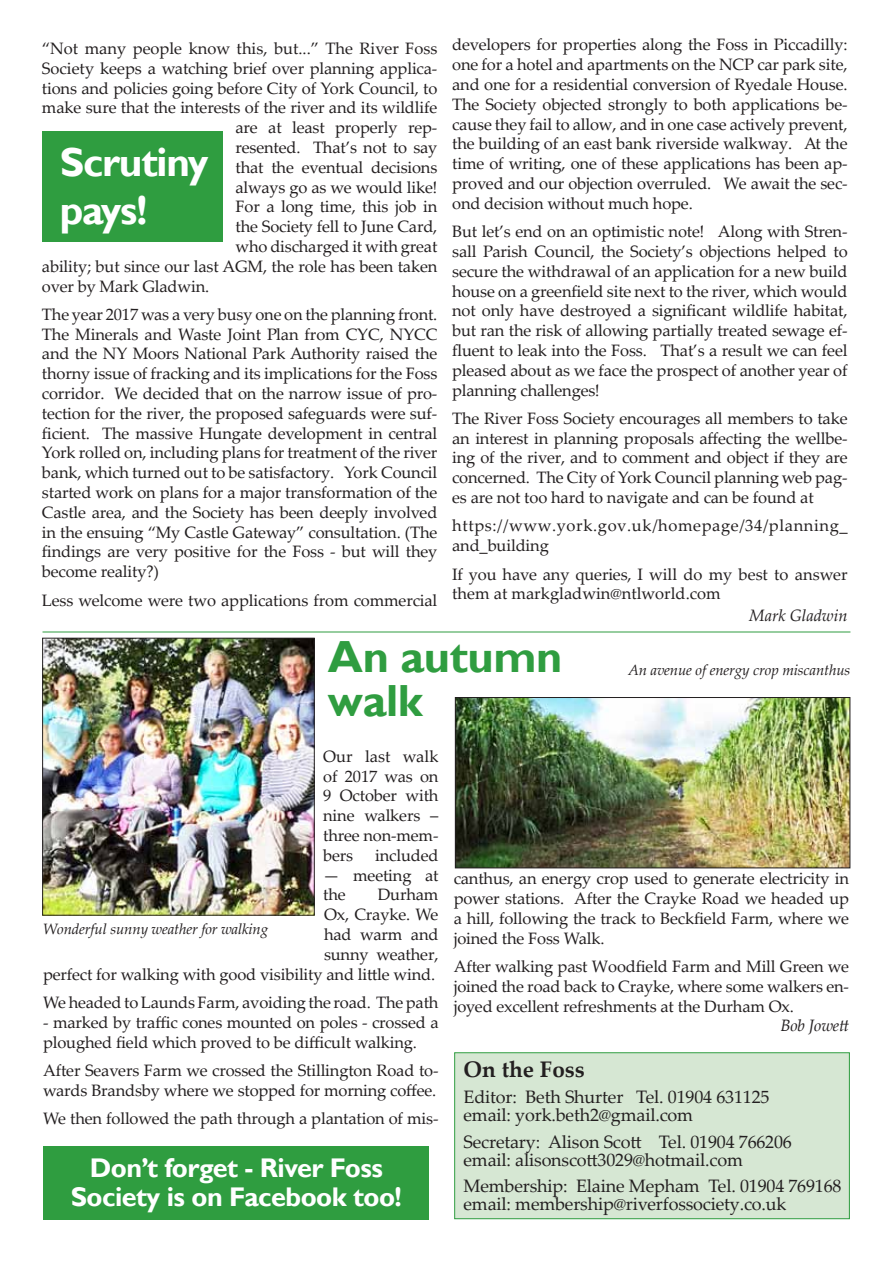
<style>
.page{position:relative;width:893px;height:1263px;background:#fff}
.page>*{position:absolute;margin:0;border:0;box-sizing:border-box;transform-origin:0 0}
.t1{font:700 45px/44.5px "Gill Sans";letter-spacing:-.01em;color:#2f9d40}
.t2{font:700 40.5px/48.6px "Gill Sans";letter-spacing:-.03em;color:#fff}
.t3{font:700 27px/28.5px "Gill Sans";letter-spacing:-.02em;color:#fff;text-align:center}
.t4{font:700 22.5px "Palatino Linotype";color:#231f20}
.t5{font:18px/18px "Palatino Linotype";letter-spacing:-.01em;color:#231f20}
.t6{font:16.5px/19.8px "Palatino Linotype";letter-spacing:-.01em;color:#231f20;text-align:justify}
.t7{font:16.5px/19.8px "Palatino Linotype";letter-spacing:.035em;color:#231f20}
.t8{font:italic 16.5px "Palatino Linotype";color:#231f20}
.t9{font:italic 15px "Palatino Linotype";letter-spacing:-.01em;color:#231f20}
</style>
<div class="page">
<div style="left:43px;top:131px;width:180px;height:111px;background:#2f9d40"></div>
<img style="left:44px;top:640px;width:269px;height:273px">
<div style="left:42px;top:638px;width:273px;height:277px;border:1px solid #231f20"></div>
<img style="left:457px;top:699px;width:391px;height:167px">
<div style="left:455px;top:697px;width:395px;height:171px;border:1px solid #231f20"></div>
<div style="left:455px;top:1053px;width:394px;height:166px;background:#d6e7d3"></div>
<div style="left:454px;top:1052px;width:396px;height:167px;border:1px solid #2f9d40"></div>
<hr style="left:43px;top:632px;width:807px;height:1px;background:#2f9d40">
<div style="left:44px;top:1146px;width:385px;height:74px;background:#2f9d40"></div>
<p class="t6" style="left:42px;top:38px;width:397px">“Not many people know this, but...” The River Foss</p>
<p class="t6" style="left:42px;top:58px;width:397px">Society keeps a watching brief over planning applica-</p>
<p class="t6" style="left:42px;top:77px;width:397px">tions and policies going before City of York Council, to</p>
<p class="t6" style="left:42px;top:97px;width:397px">make sure that the interests of the river and its wildlife</p>
<p class="t6" style="left:236px;top:117px;width:203px">are at least properly rep-</p>
<p class="t6" style="left:236px;top:137px;width:203px">resented. That’s not to say</p>
<p class="t6" style="left:236px;top:157px;width:203px">that the eventual decisions</p>
<p class="t6" style="left:236px;top:176px;width:203px">always go as we would like!</p>
<p class="t6" style="left:236px;top:196px;width:203px">For a long time, this job in</p>
<p class="t6" style="left:236px;top:216px;width:203px">the Society fell to June Card,</p>
<p class="t6" style="left:236px;top:236px;width:203px">who discharged it with great</p>
<p class="t6" style="left:42px;top:256px;width:397px">ability; but since our last AGM, the role has been taken</p>
<p class="t6" style="left:42px;top:275px;width:169px">over by Mark Gladwin.</p>
<p class="t6" style="left:42px;top:304px;width:397px">The year 2017 was a very busy one on the planning front.<br>The Minerals and Waste Joint Plan from CYC, NYCC and the NY Moors National Park Authority raised the thorny issue of fracking and its implications for the Foss corridor. We decided that on the narrow issue of pro&shy;tection for the river, the proposed safeguards were suf&shy;ficient. The massive Hungate development in central York rolled on, including plans for treatment of the river bank, which turned out to be satisfactory. York Council started work on plans for a major transformation of the Castle area, and the Society has been deeply involved in the ensuing “My Castle Gateway” consultation. (The findings are very positive for the Foss - but will they become reality?)</p>
<p class="t6" style="left:42px;top:589px;width:397px">Less welcome were two applications from commercial</p>
<h2 class="t2" style="left:60px;top:139px;width:150px">Scrutiny pays!</h2>
<p class="t6" style="left:452px;top:34px;width:397px">developers for properties along the Foss in Piccadilly: one for a hotel and apartments on the NCP car park site, and one for a residential conversion of Ryedale House.<br>The Society objected strongly to both applications be&shy;cause they fail to allow, and in one case actively prevent, the building of an east bank riverside walkway. At the time of writing, one of these applications has been ap&shy;proved and our objection overruled. We await the sec&shy;ond decision without much hope.</p>
<p class="t6" style="left:452px;top:221px;width:397px">But let’s end on an optimistic note! Along with Stren&shy;sall Parish Council, the Society’s objections helped to secure the withdrawal of an application for a new build house on a greenfield site next to the river, which would not only have destroyed a significant wildlife habitat, but ran the risk of allowing partially treated sewage ef&shy;fluent to leak into the Foss. That’s a result we can feel pleased about as we face the prospect of another year of planning challenges!</p>
<p class="t6" style="left:452px;top:408px;width:397px">The River Foss Society encourages all members to take an interest in planning proposals affecting the wellbe&shy;ing of the river, and to comment and object if they are concerned. The City of York Council planning web pag&shy;es are not too hard to navigate and can be found at</p>
<p class="t7" style="left:452px;top:515px;width:397px">https://www.york.gov.uk/homepage/34/planning_ and_building</p>
<p class="t6" style="left:452px;top:563px;width:397px">If you have any queries, I will do my best to answer them at markgladwin@ntlworld.com</p>
<p class="t8" style="left:749px;top:603px;width:100px">Mark Gladwin</p>
<h1 class="t1" style="left:328px;top:635px;width:236px">An autumn walk</h1>
<p class="t9" style="left:628px;top:659px;width:224px">An avenue of energy crop miscanthus</p>
<p class="t6" style="left:323px;top:746px;width:117px">Our last walk of 2017 was on 9 October with nine walkers – three non-mem&shy;bers</p>
<p class="t6" style="left:375px;top:845px;width:65px">included</p>
<p class="t6" style="left:323px;top:864px;width:117px">— meeting at the</p>
<p class="t6" style="left:43px;top:884px;width:397px;text-align:right">Durham<br>Ox, Crayke. We<br>had warm and<br>sunny weather,<br>perfect for walking with good visibility and little wind.</p>
<p class="t6" style="left:43px;top:992px;width:397px">We headed to Launds Farm, avoiding the road. The path</p>
<p class="t6" style="left:43px;top:1011px;width:397px">- marked by traffic cones mounted on poles - crossed a ploughed field which proved to be difficult walking.</p>
<p class="t6" style="left:43px;top:1060px;width:397px">After Seavers Farm we crossed the Stillington Road to&shy;wards Brandsby where we stopped for morning coffee.</p>
<p class="t6" style="left:43px;top:1108px;width:397px">We then followed the path through a plantation of mis-</p>
<p class="t9" style="left:43px;top:918px;width:227px">Wonderful sunny weather for walking</p>
<h3 class="t3" style="left:71px;top:1155px;width:332px">Don’t forget - River Foss<br>Society is on Facebook too!</h3>
<p class="t6" style="left:454px;top:868px;width:397px">canthus, an energy crop used to generate electricity in power stations. After the Crayke Road we headed up a hill, following the track to Beckfield Farm, where we joined the Foss Walk.</p>
<p class="t6" style="left:454px;top:956px;width:397px">After walking past Woodfield Farm and Mill Green we joined the road back to Crayke, where some walkers en&shy;joyed excellent refreshments at the Durham Ox.</p>
<p class="t8" style="left:780px;top:1014px;width:70px">Bob Jowett</p>
<h3 class="t4" style="left:464px;top:1053px;width:123px">On the Foss</h3>
<p class="t5" style="left:464px;top:1087px;width:307px">Editor: Beth Shurter Tel. 01904 631125 email: york.beth2@gmail.com</p>
<p class="t5" style="left:464px;top:1132px;width:330px">Secretary: Alison Scott Tel. 01904 766206 email: alisonscott3029@hotmail.com</p>
<p class="t5" style="left:464px;top:1176px;width:379px">Membership: Elaine Mepham Tel. 01904 769168 email: membership@riverfossociety.co.uk</p>
</div>
